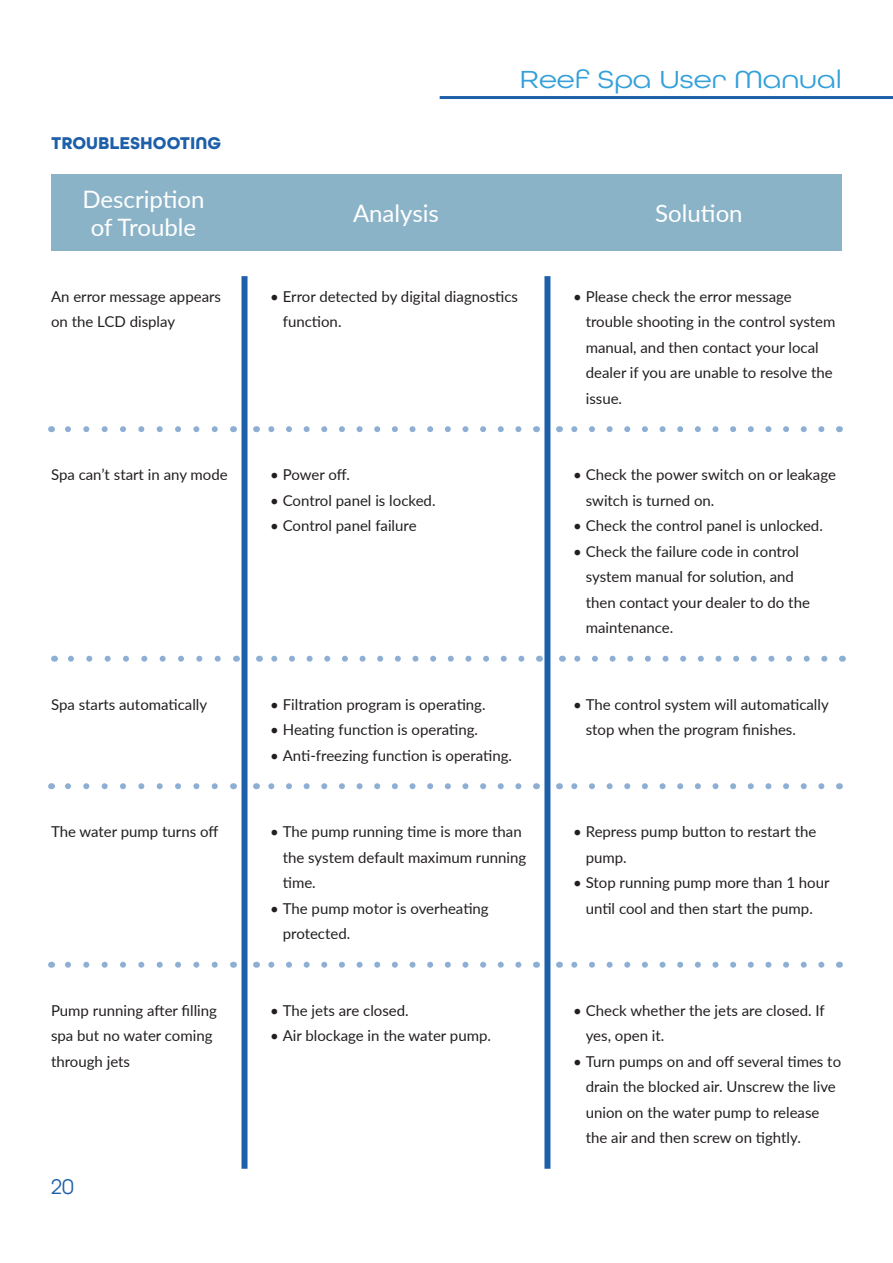
<style>
.page{position:relative;width:893px;height:1263px;background:#fff}
.page>*{position:absolute;margin:0;border:0;box-sizing:border-box;transform-origin:0 0}
.t1{font:26.1px "All Round Gothic";color:#33a0d9;scale:1.17 1}
.t2{font:24px "Lato";color:#fff}
.t3{font:22.5px "All Round Gothic";color:#1e5fa9}
.Section_Header{font:700 18px "All Round Gothic";color:#1e5fa9}
.Body_Text{font:15px/25.5px "Lato";color:#231f20}
</style>
<div class="page">
<div style="left:51px;top:174px;width:791px;height:77px;background:#8bb3c8"></div>
<div style="left:241px;top:276px;width:6px;height:893px;background:#1e5fa9"></div>
<div style="left:544px;top:276px;width:6px;height:893px;background:#1e5fa9"></div>
<svg style="left:65px;top:426px;width:150px;height:6px"></svg>
<svg style="left:268px;top:426px;width:250px;height:6px"></svg>
<svg style="left:571px;top:426px;width:250px;height:6px"></svg>
<svg style="left:68px;top:656px;width:150px;height:6px"></svg>
<svg style="left:271px;top:656px;width:250px;height:6px"></svg>
<svg style="left:574px;top:656px;width:250px;height:6px"></svg>
<svg style="left:65px;top:783px;width:150px;height:6px"></svg>
<svg style="left:268px;top:783px;width:250px;height:6px"></svg>
<svg style="left:571px;top:783px;width:250px;height:6px"></svg>
<svg style="left:65px;top:962px;width:150px;height:6px"></svg>
<svg style="left:268px;top:962px;width:250px;height:6px"></svg>
<svg style="left:571px;top:962px;width:250px;height:6px"></svg>
<hr style="left:441px;top:96px;width:450px;height:3px;background:#1e5fa9">
<p class="Section_Header" style="left:51px;top:132px;width:172px">TROUBLESHOOTING</p>
<p class="t2" style="left:82px;top:182px;width:124px">Description</p>
<p class="t2" style="left:91px;top:210px;width:107px">of Trouble</p>
<h1 class="t1" style="left:520px;top:64px;width:277px">Reef Spa User Manual</h1>
<p class="t2" style="left:353px;top:196px;width:87px">Analysis</p>
<p class="t2" style="left:655px;top:196px;width:89px">Solution</p>
<p class="Body_Text" style="left:51px;top:283px;width:172px">An error message appears on the LCD display</p>
<p class="Body_Text" style="left:283px;top:283px;width:237px;text-indent:-13px">• Error detected by digital diagnostics function.</p>
<p class="Body_Text" style="left:586px;top:283px;width:251px;text-indent:-13px">• Please check the error message trouble shooting in the control system manual, and then contact your local dealer if you are unable to resolve the issue.</p>
<p class="Body_Text" style="left:51px;top:461px;width:178px">Spa can’t start in any mode</p>
<p class="Body_Text" style="left:270px;top:461px;width:81px">• Power off.</p>
<p class="Body_Text" style="left:270px;top:487px;width:167px">• Control panel is locked.</p>
<p class="Body_Text" style="left:270px;top:512px;width:148px">• Control panel failure</p>
<p class="Body_Text" style="left:51px;top:691px;width:158px">Spa starts automatically</p>
<p class="Body_Text" style="left:270px;top:691px;width:217px">• Filtration program is operating.</p>
<p class="Body_Text" style="left:270px;top:716px;width:210px">• Heating function is operating.</p>
<p class="Body_Text" style="left:270px;top:742px;width:244px">• Anti-freezing function is operating.</p>
<p class="Body_Text" style="left:51px;top:818px;width:169px">The water pump turns off</p>
<p class="Body_Text" style="left:283px;top:818px;width:245px;text-indent:-13px">• The pump running time is more than the system default maximum running time.</p>
<p class="Body_Text" style="left:283px;top:895px;width:207px;text-indent:-13px">• The pump motor is overheating protected.</p>
<p class="Body_Text" style="left:51px;top:997px;width:167px">Pump running after filling spa but no water coming through jets</p>
<p class="Body_Text" style="left:270px;top:997px;width:140px">• The jets are closed.</p>
<p class="Body_Text" style="left:270px;top:1022px;width:222px">• Air blockage in the water pump.</p>
<h3 class="t3" style="left:51px;top:1173px;width:25px">20</h3>
<p class="Body_Text" style="left:586px;top:461px;width:252px;text-indent:-13px">• Check the power switch on or leakage switch is turned on.</p>
<p class="Body_Text" style="left:573px;top:512px;width:251px">• Check the control panel is unlocked.</p>
<p class="Body_Text" style="left:586px;top:538px;width:226px;text-indent:-13px">• Check the failure code in control system manual for solution, and then contact your dealer to do the maintenance.</p>
<p class="Body_Text" style="left:586px;top:691px;width:244px;text-indent:-13px">• The control system will automatically stop when the program finishes.</p>
<p class="Body_Text" style="left:586px;top:818px;width:232px;text-indent:-13px">• Repress pump button to restart the pump.</p>
<p class="Body_Text" style="left:573px;top:869px;width:258px;text-align:center">• Stop running pump more than 1 hour until cool and then start the pump.</p>
<p class="Body_Text" style="left:586px;top:997px;width:240px;text-indent:-13px">• Check whether the jets are closed. If yes, open it.</p>
<p class="Body_Text" style="left:586px;top:1048px;width:257px;text-indent:-13px">• Turn pumps on and off several times to drain the blocked air. Unscrew the live union on the water pump to release the air and then screw on tightly.</p>
</div>
